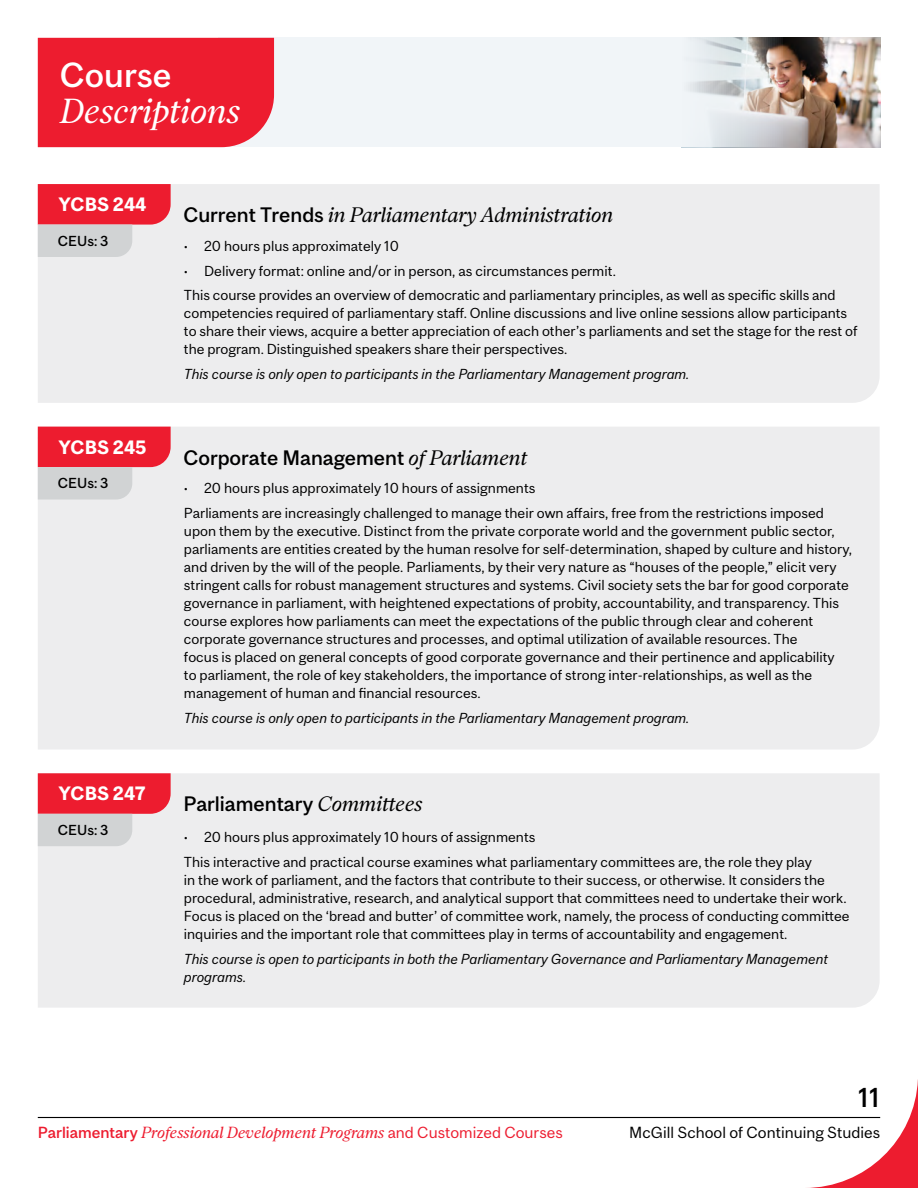
<style>
.page{position:relative;width:918px;height:1188px;background:#fff}
.page>*{position:absolute;margin:0;border:0;box-sizing:border-box;transform-origin:0 0}
.t1{font:italic 32.4px "Mc Gill Serif";color:#fff}
.t2{font:500 32.4px "Mc Gill Sans";color:#fff}
.t3{font:500 25.5px "Mc Gill Sans";color:#000}
.t4{font:500 19.5px "Mc Gill Sans";color:#000}
.t5{font:italic 19.5px "Mc Gill Serif";color:#000}
.t6{font:700 18px "Mc Gill Sans";color:#fff}
.t7{font:italic 15px "Mc Gill Serif";color:#ed1c2f}
.t8{font:15px "Mc Gill Sans";color:#000}
.t9{font:13.5px/18px "Mc Gill Sans";color:#000}
.t10{font:italic 13.5px/18px "Mc Gill Sans";color:#000}
.t11{font:500 13.5px "Mc Gill Sans";color:#000}
.s1{font-family:"Mc Gill Sans";font-weight:500;font-style:normal}
.s2{font-family:"Mc Gill Serif";font-weight:400;font-style:italic}
.s3{font-family:"Mc Gill Sans";font-style:normal}
</style>
<div class="page">
<hr style="left:38px;top:1117px;width:842px;height:1px;background:#000">
<svg style="left:804px;top:1079px;width:114px;height:109px"></svg>
<img style="left:783px;top:38px;width:98px;height:109px">
<div style="left:218px;top:38px;width:565px;height:109px;background:#f1f5f8"></div>
<div style="left:38px;top:184px;width:842px;height:219px;background:#ededee"></div>
<svg style="left:38px;top:184px;width:133px;height:73px;background:#e4737e"></svg>
<div style="left:38px;top:773px;width:842px;height:235px;background:#ededee"></div>
<svg style="left:38px;top:773px;width:133px;height:73px;background:#e4737e"></svg>
<div style="left:38px;top:38px;width:236px;height:109px;background:#ed1c2f"></div>
<div style="left:38px;top:427px;width:842px;height:322px;background:#ededee"></div>
<svg style="left:38px;top:427px;width:133px;height:73px;background:#e4747f"></svg>
<h1 class="t2" style="left:60px;top:56px;width:113px">Course</h1>
<h1 class="t1" style="left:60px;top:91px;width:182px">Descriptions</h1>
<h3 class="t6" style="left:59px;top:193px;width:89px">YCBS 244</h3>
<p class="t11" style="left:58px;top:232px;width:52px">CEUs: 3</p>
<h3 class="t6" style="left:59px;top:436px;width:89px">YCBS 245</h3>
<p class="t11" style="left:58px;top:475px;width:52px">CEUs: 3</p>
<h3 class="t6" style="left:59px;top:783px;width:88px">YCBS 247</h3>
<p class="t11" style="left:58px;top:822px;width:52px">CEUs: 3</p>
<h3 class="t5" style="left:183px;top:203px;width:431px"><span class="s1">Current Trends</span> in Parliamentary Administration</h3>
<p class="t9" style="left:184px;top:237px;width:217px">• 20 hours plus approximately 10</p>
<p class="t9" style="left:184px;top:258px;width:653px;line-height:24.8px">• Delivery format: online and/or in person, as circumstances permit.<br>This course provides an overview of democratic and parliamentary principles, as well as specific skills and</p>
<p class="t9" style="left:184px;top:304px;width:675px">competencies required of parliamentary staff. Online discussions and live online sessions allow participants to share their views, acquire a better appreciation of each other’s parliaments and set the stage for the rest of the program. Distinguished speakers share their perspectives.</p>
<p class="t10" style="left:184px;top:365px;width:507px">This course is only open to participants in the Parliamentary Management program.</p>
<h3 class="t4" style="left:183px;top:445px;width:345px">Corporate Management <span class="s2">of Parliament</span></h3>
<p class="t9" style="left:184px;top:476px;width:642px;line-height:24.8px">• 20 hours plus approximately 10 hours of assignments<br>Parliaments are increasingly challenged to manage their own affairs, free from the restrictions imposed</p>
<p class="t9" style="left:184px;top:522px;width:670px">upon them by the executive. Distinct from the private corporate world and the government public sector, parliaments are entities created by the human resolve for self-determination, shaped by culture and history, and driven by the will of the people. Parliaments, by their very nature as “houses of the people,” elicit very stringent calls for robust management structures and systems. Civil society sets the bar for good corporate governance in parliament, with heightened expectations of probity, accountability, and transparency. This course explores how parliaments can meet the expectations of the public through clear and coherent corporate governance structures and processes, and optimal utilization of available resources. The<br>focus is placed on general concepts of good corporate governance and their pertinence and applicability<br>to parliament, the role of key stakeholders, the importance of strong inter-relationships, as well as the management of human and financial resources.</p>
<p class="t10" style="left:184px;top:709px;width:507px">This course is only open to participants in the Parliamentary Management program.</p>
<h3 class="t4" style="left:183px;top:792px;width:241px">Parliamentary <span class="s2">Committees</span></h3>
<p class="t9" style="left:184px;top:825px;width:629px;line-height:24.8px">• 20 hours plus approximately 10 hours of assignments<br>This interactive and practical course examines what parliamentary committees are, the role they play</p>
<p class="t9" style="left:184px;top:871px;width:667px">in the work of parliament, and the factors that contribute to their success, or otherwise. It considers the procedural, administrative, research, and analytical support that committees need to undertake their work.<br>Focus is placed on the ‘bread and butter’ of committee work, namely, the process of conducting committee inquiries and the important role that committees play in terms of accountability and engagement.</p>
<p class="t10" style="left:184px;top:950px;width:646px">This course is open to participants in both the Parliamentary Governance and Parliamentary Management programs.</p>
<h2 class="t3" style="left:858px;top:1082px;width:23px">11</h2>
<p class="t7" style="left:38px;top:1123px;width:526px"><span class="s1">Parliamentary</span> Professional Development Programs <span class="s3">and Customized Courses</span></p>
<p class="t8" style="left:629px;top:1123px;width:252px">McGill School of Continuing Studies</p>
</div>
